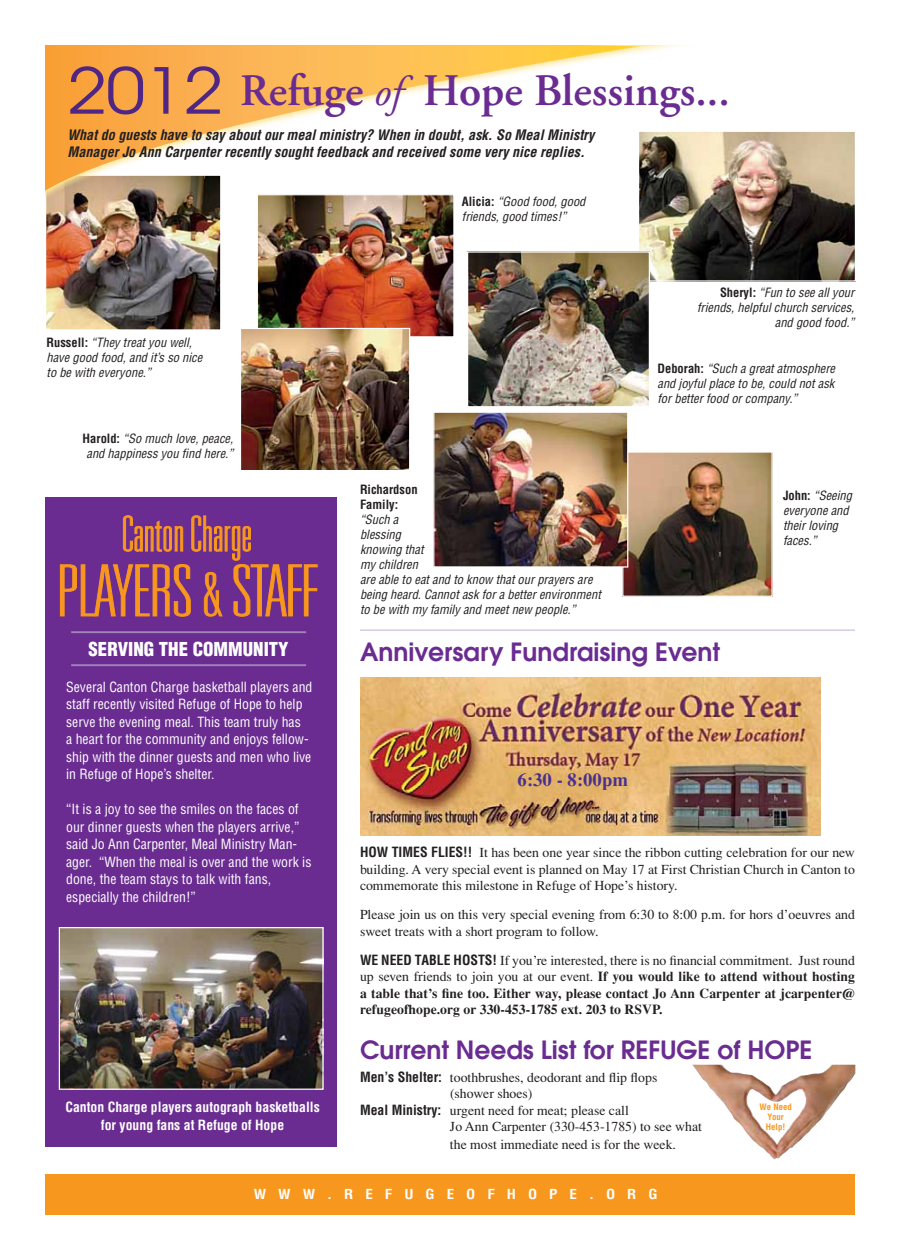
<style>
.page{position:relative;width:900px;height:1260px;background:#fff}
.page>*{position:absolute;margin:0;border:0;box-sizing:border-box;transform-origin:0 0}
.t1{font:100 ultra-condensed 70.88px "Univers";color:#f8971d;scale:1.32 1}
.t2{font:100 ultra-condensed 48.75px "Univers";color:#f8971d;scale:1.13 1}
.t3{font:600 45px "Adobe Garamond";color:#6a2c91}
.t4{font:600 25px "Avant Garde";color:#6a2c91}
.t5{font:900 condensed 18.75px "Helvetica";color:#fff}
.t6{font:700 18.75px "Times";color:#492f92}
.t7{font:italic 700 condensed 14.12px/17px "Helvetica";color:#231f20}
.t8{font:13.75px/16.5px "Times";color:#231f20;text-align:justify}
.t9{font:condensed 13.75px/17.5px "Helvetica";color:#fff}
.t10{font:700 13.75px/16.5px "Times";color:#231f20;text-align:justify}
.t11{font:700 condensed 13.75px/18px "Helvetica";color:#fff;text-align:center}
.t12{font:700 condensed 13.5px "Helvetica";letter-spacing:.8em;color:#fff;scale:1.11 1}
.t13{font:italic condensed 12.5px/15px "Helvetica";color:#231f20}
.t14{font:700 condensed 12.5px/15px "Helvetica";color:#231f20}
.t15{font:700 condensed 8.75px/10px "Helvetica";color:#f8971d;text-align:center}
.s1{font-family:"Avant Garde";font-weight:400;font-size:63px;color:#4f2683}
.s2{font-weight:400;font-style:italic;font-size:42px}
.s3{font-weight:700;font-style:normal}
.s4{font-size:60px}
.s5{font-family:"Helvetica";font-weight:700;font-stretch:condensed}
.s6{font-family:"Helvetica";font-stretch:condensed}
.s7{font-weight:400}
</style>
<div class="page">
<img style="left:47px;top:214px;width:172px;height:115px">
<div style="left:45px;top:175px;width:176px;height:156px;border:1px solid #fff"></div>
<svg style="left:45px;top:45px;width:638px;height:169px"></svg>
<img style="left:259px;top:196px;width:194px;height:140px">
<div style="left:257px;top:194px;width:198px;height:144px;border:1px solid #fff"></div>
<div style="left:45px;top:1175px;width:810px;height:40px;background:#f8971d"></div>
<img style="left:242px;top:330px;width:166px;height:139px">
<div style="left:240px;top:328px;width:170px;height:143px;border:1px solid #fff"></div>
<img style="left:640px;top:133px;width:214px;height:147px">
<div style="left:638px;top:131px;width:218px;height:151px;border:1px solid #fff"></div>
<img style="left:624px;top:453px;width:147px;height:142px">
<div style="left:622px;top:451px;width:151px;height:146px;border:1px solid #fff"></div>
<img style="left:469px;top:253px;width:179px;height:152px">
<div style="left:467px;top:251px;width:183px;height:156px;border:1px solid #fff"></div>
<img style="left:435px;top:414px;width:191px;height:152px">
<div style="left:433px;top:412px;width:195px;height:156px;border:1px solid #fff"></div>
<div style="left:45px;top:497px;width:291px;height:650px;background:#6a2c91"></div>
<svg style="left:60px;top:515px;width:258px;height:102px"></svg>
<hr style="left:71px;top:631px;width:235px;height:2px;background:#dddde3">
<hr style="left:71px;top:664px;width:235px;height:2px;background:#dddde3">
<img style="left:61px;top:929px;width:261px;height:159px">
<div style="left:59px;top:927px;width:265px;height:163px;border:1px solid #fff"></div>
<img style="left:360px;top:678px;width:461px;height:157px">
<hr style="left:360px;top:630px;width:495px;height:1px;background:#9c7db9">
<img style="left:781px;top:1065px;width:50px;height:22px">
<h3 class="t3" style="left:68px;top:66px;width:664px"><span class="s1">2012</span> Refuge <span class="s2">of</span> Hope Blessings...</h3>
<p class="t7" style="left:68px;top:126px;width:529px">What do guests have to say about our meal ministry? When in doubt, ask. So Meal Ministry<br>Manager Jo Ann Carpenter recently sought feedback and received some very nice replies.</p>
<p class="t13" style="left:47px;top:335px;width:157px"><span class="s3">Russell:</span> “They treat you well, have good food, and it’s so nice to be with everyone.”</p>
<p class="t13" style="left:83px;top:431px;width:152px;text-align:center"><span class="s3">Harold:</span> “So much love, peace, and happiness you find here.”</p>
<h2 class="t2" style="left:122px;top:509px;width:116px">Canton Charge</h2>
<h1 class="t1" style="left:57px;top:555px;width:173px">Players <span class="s4">&amp;</span> Staff</h1>
<h3 class="t5" style="left:89px;top:638px;width:202px">SERVING THE COMMUNITY</h3>
<p class="t9" style="left:66px;top:678px;width:248px">Several Canton Charge basketball players and staff recently visited Refuge of Hope to help serve the evening meal. This team truly has<br>a heart for the community and enjoys fellow&shy;ship with the dinner guests and men who live in Refuge of Hope’s shelter.</p>
<p class="t9" style="left:66px;top:800px;width:247px">“It is a joy to see the smiles on the faces of our dinner guests when the players arrive,” said Jo Ann Carpenter, Meal Ministry Man&shy;ager. “When the meal is over and the work is done, the team stays to talk with fans, especially the children!”</p>
<p class="t11" style="left:65px;top:1097px;width:256px">Canton Charge players autograph basketballs for young fans at Refuge of Hope</p>
<p class="t13" style="left:462px;top:193px;width:125px"><span class="s3">Alicia:</span> “Good food, good friends, good times!”</p>
<p class="t14" style="left:360px;top:482px;width:59px">Richardson<br>Family:</p>
<p class="t13" style="left:360px;top:512px;width:242px">“Such a<br>blessing<br>knowing that<br>my children<br>are able to eat and to know that our prayers are being heard. Cannot ask for a better environment to be with my family and meet new people.”</p>
<p class="t13" style="left:697px;top:285px;width:159px;text-align:right"><span class="s3">Sheryl:</span> “Fun to see all your friends, helpful church services, and good food.”</p>
<p class="t13" style="left:657px;top:361px;width:179px;text-align:justify"><span class="s3">Deborah:</span> “Such a great atmosphere and joyful place to be, could not ask for better food or company.”</p>
<p class="t13" style="left:783px;top:487px;width:71px"><span class="s3">John:</span> “Seeing everyone and their loving faces.”</p>
<h3 class="t4" style="left:360px;top:635px;width:361px">Anniversary Fundraising Event</h3>
<h3 class="t6" style="left:518px;top:767px;width:112px">6:30 - 8:00pm</h3>
<p class="t8" style="left:360px;top:845px;width:496px"><span class="s5">How times flies!!</span> It has been one year since the ribbon cutting celebration for our new building. A very special event is planned on May 17 at First Christian Church in Canton to commemorate this milestone in Refuge of Hope’s history.</p>
<p class="t8" style="left:360px;top:907px;width:497px">Please join us on this very special evening from 6:30 to 8:00 p.m. for hors d’oeuvres and sweet treats with a short program to follow.</p>
<p class="t10" style="left:360px;top:952px;width:497px"><span class="s6">We need table hosts!</span> <span class="s7">If you’re interested, there is no financial commitment. Just round up seven friends to join you at our event.</span> If you would like to attend without hosting a table that’s fine too. Either way, please contact Jo Ann Carpenter at jcarpenter@ refugeofhope.org or 330-453-1785 ext. 203 to RSVP.</p>
<h3 class="t4" style="left:360px;top:1033px;width:454px">Current Needs List for Refuge of Hope</h3>
<p class="t8" style="left:360px;top:1069px;width:299px"><span class="s5">Men’s Shelter:</span> toothbrushes, deodorant and flip flops</p>
<p class="t8" style="left:450px;top:1086px;width:84px">(shower shoes)</p>
<p class="t8" style="left:360px;top:1102px;width:270px"><span class="s5">Meal Ministry:</span> urgent need for meat; please call</p>
<p class="t8" style="left:450px;top:1119px;width:254px">Jo Ann Carpenter (330-453-1785) to see what</p>
<p class="t8" style="left:450px;top:1137px;width:228px">the most immediate need is for the week.</p>
<p class="t15" style="left:759px;top:1102px;width:34px">We Need<br>Your<br>Help!</p>
<p class="t12" style="left:254px;top:1186px;width:365px">www.refugeofhope.org</p>
</div>
